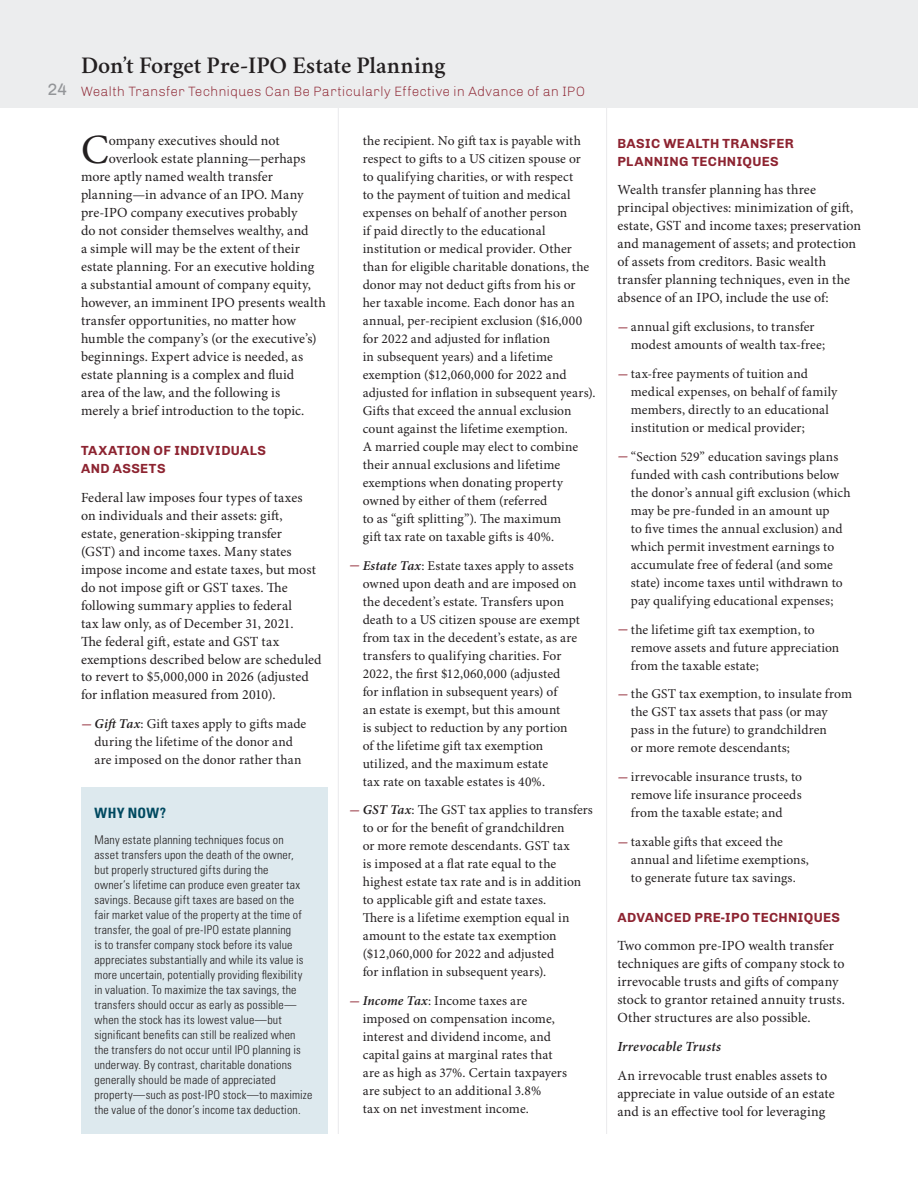
<style>
.page{position:relative;width:918px;height:1188px;background:#fff}
.page>*{position:absolute;margin:0;border:0;box-sizing:border-box;transform-origin:0 0}
.First_Paragraph_-_In{font:41.7px "Minion Pro";color:#231f20}
.page_title{font:600 24px "Crimson";color:#231f20}
.t1{font:16.5px "Chivo";color:#939598}
.sidebar_header{font:700 condensed 14.25px "Univers LT Std";letter-spacing:.025em;color:#004960}
.body_text{font:13.95px/18px "Minion Pro";letter-spacing:.01em;color:#231f20}
.First_Paragraph_-_In-2{font:13.95px "Minion Pro";letter-spacing:.005em;color:#231f20}
.body_text-2{font:italic 600 13.95px "Minion Pro";letter-spacing:.01em;color:#231f20}
.t2{font:13.5px/18px "Minion Pro";letter-spacing:.01em;color:#231f20}
.subhead{font:700 13.5px/18px "Chivo";letter-spacing:.025em;color:#8d2431}
.page_title-2{font:300 13.5px "Chivo";letter-spacing:.015em;color:#8d2431}
.sidebar_body_text{font:300 condensed 12px/15px "Univers LT Std";letter-spacing:.015em;color:#231f20}
.s1{font-family:"Univers LT Std";font-weight:300;font-style:italic;font-stretch:condensed;font-size:18px;color:#8d2431}
.s2{font-weight:600;font-style:italic}
</style>
<div class="page">
<hr style="left:338px;top:108px;width:1px;height:1026px;background:#ececee">
<hr style="left:606px;top:108px;width:1px;height:1026px;background:#ececee">
<div style="left:0;top:0;width:918px;height:108px;background:#ecedee"></div>
<div style="left:81px;top:787px;width:247px;height:347px;background:#dde9ee"></div>
<p class="t1" style="left:48px;top:79px;width:21px">24</p>
<p class="page_title" style="left:81px;top:48px;width:366px">Don’t Forget Pre-IPO Estate Planning</p>
<p class="page_title-2" style="left:81px;top:83px;width:506px">Wealth Transfer Techniques Can Be Particularly Effective in Advance of an IPO</p>
<p class="First_Paragraph_-_In" style="left:81px;top:125px;width:29px">C</p>
<p class="First_Paragraph_-_In-2" style="left:109px;top:132px;width:173px">ompany executives should not</p>
<p class="First_Paragraph_-_In-2" style="left:109px;top:150px;width:198px">overlook estate planning—perhaps</p>
<p class="First_Paragraph_-_In-2" style="left:81px;top:168px;width:193px">more aptly named wealth transfer</p>
<p class="First_Paragraph_-_In-2" style="left:81px;top:186px;width:224px">planning—in advance of an IPO. Many</p>
<p class="First_Paragraph_-_In-2" style="left:81px;top:204px;width:218px">pre-IPO company executives probably</p>
<p class="First_Paragraph_-_In-2" style="left:81px;top:222px;width:229px">do not consider themselves wealthy, and</p>
<p class="First_Paragraph_-_In-2" style="left:81px;top:240px;width:220px">a simple will may be the extent of their</p>
<p class="First_Paragraph_-_In-2" style="left:81px;top:258px;width:235px">estate planning. For an executive holding</p>
<p class="First_Paragraph_-_In-2" style="left:81px;top:276px;width:232px">a substantial amount of company equity,</p>
<p class="First_Paragraph_-_In-2" style="left:81px;top:294px;width:246px">however, an imminent IPO presents wealth</p>
<p class="First_Paragraph_-_In-2" style="left:81px;top:312px;width:217px">transfer opportunities, no matter how</p>
<p class="First_Paragraph_-_In-2" style="left:81px;top:330px;width:237px">humble the company’s (or the executive’s)</p>
<p class="First_Paragraph_-_In-2" style="left:81px;top:348px;width:224px">beginnings. Expert advice is needed, as</p>
<p class="First_Paragraph_-_In-2" style="left:81px;top:366px;width:215px">estate planning is a complex and fluid</p>
<p class="First_Paragraph_-_In-2" style="left:81px;top:384px;width:201px">area of the law, and the following is</p>
<p class="First_Paragraph_-_In-2" style="left:81px;top:402px;width:225px">merely a brief introduction to the topic.</p>
<p class="subhead" style="left:81px;top:441px;width:187px">TAXATION OF INDIVIDUALS<br>AND ASSETS</p>
<p class="body_text" style="left:81px;top:489px;width:242px">Federal law imposes four types of taxes<br>on individuals and their assets: gift, estate, generation-skipping transfer<br>(GST) and income taxes. Many states impose income and estate taxes, but most do not impose gift or GST taxes. The following summary applies to federal<br>tax law only, as of December 31, 2021.<br>The federal gift, estate and GST tax exemptions described below are scheduled to revert to $5,000,000 in 2026 (adjusted for inflation measured from 2010).</p>
<p class="t2" style="left:94px;top:716px;width:213px;text-indent:-14px"><span class="s1">–</span> <span class="s2">Gift Tax</span>: Gift taxes apply to gifts made during the lifetime of the donor and are imposed on the donor rather than</p>
<p class="sidebar_header" style="left:94px;top:804px;width:73px">WHY NOW?</p>
<p class="sidebar_body_text" style="left:94px;top:832px;width:219px">Many estate planning techniques focus on<br>asset transfers upon the death of the owner,<br>but properly structured gifts during the<br>owner’s lifetime can produce even greater tax savings. Because gift taxes are based on the<br>fair market value of the property at the time of transfer, the goal of pre-IPO estate planning<br>is to transfer company stock before its value appreciates substantially and while its value is more uncertain, potentially providing flexibility in valuation. To maximize the tax savings, the transfers should occur as early as possible— when the stock has its lowest value—but significant benefits can still be realized when the transfers do not occur until IPO planning is underway. By contrast, charitable donations generally should be made of appreciated property—such as post-IPO stock—to maximize the value of the donor’s income tax deduction.</p>
<p class="t2" style="left:363px;top:132px;width:234px">the recipient. No gift tax is payable with respect to gifts to a US citizen spouse or<br>to qualifying charities, or with respect<br>to the payment of tuition and medical expenses on behalf of another person<br>if paid directly to the educational institution or medical provider. Other than for eligible charitable donations, the donor may not deduct gifts from his or her taxable income. Each donor has an annual, per-recipient exclusion ($16,000 for 2022 and adjusted for inflation<br>in subsequent years) and a lifetime exemption ($12,060,000 for 2022 and adjusted for inflation in subsequent years).<br>Gifts that exceed the annual exclusion count against the lifetime exemption.<br>A married couple may elect to combine their annual exclusions and lifetime exemptions when donating property owned by either of them (referred<br>to as “gift splitting”). The maximum<br>gift tax rate on taxable gifts is 40%.</p>
<p class="t2" style="left:363px;top:557px;width:219px;text-indent:-14px"><span class="s1">–</span> <span class="s2">Estate Tax</span>: Estate taxes apply to assets owned upon death and are imposed on the decedent’s estate. Transfers upon death to a US citizen spouse are exempt from tax in the decedent’s estate, as are transfers to qualifying charities. For 2022, the first $12,060,000 (adjusted<br>for inflation in subsequent years) of<br>an estate is exempt, but this amount<br>is subject to reduction by any portion of the lifetime gift tax exemption utilized, and the maximum estate<br>tax rate on taxable estates is 40%.</p>
<p class="t2" style="left:363px;top:802px;width:232px;text-indent:-14px"><span class="s1">–</span> <span class="s2">GST Tax</span>: The GST tax applies to transfers to or for the benefit of grandchildren<br>or more remote descendants. GST tax<br>is imposed at a flat rate equal to the highest estate tax rate and is in addition to applicable gift and estate taxes.<br>There is a lifetime exemption equal in amount to the estate tax exemption ($12,060,000 for 2022 and adjusted<br>for inflation in subsequent years).</p>
<p class="t2" style="left:363px;top:992px;width:206px;text-indent:-14px"><span class="s1">–</span> <span class="s2">Income Tax</span>: Income taxes are imposed on compensation income, interest and dividend income, and capital gains at marginal rates that are as high as 37%. Certain taxpayers are subject to an additional 3.8%<br>tax on net investment income.</p>
<p class="subhead" style="left:617px;top:134px;width:178px">BASIC WEALTH TRANSFER<br>PLANNING TECHNIQUES</p>
<p class="body_text" style="left:617px;top:182px;width:245px">Wealth transfer planning has three principal objectives: minimization of gift, estate, GST and income taxes; preservation and management of assets; and protection of assets from creditors. Basic wealth transfer planning techniques, even in the absence of an IPO, include the use of:</p>
<p class="t2" style="left:631px;top:319px;width:196px;text-indent:-14px"><span class="s1">–</span> annual gift exclusions, to transfer modest amounts of wealth tax-free;</p>
<p class="t2" style="left:631px;top:365px;width:208px;text-indent:-14px"><span class="s1">–</span> tax-free payments of tuition and medical expenses, on behalf of family members, directly to an educational institution or medical provider;</p>
<p class="t2" style="left:631px;top:448px;width:221px;text-indent:-14px"><span class="s1">–</span> “Section 529” education savings plans funded with cash contributions below the donor’s annual gift exclusion (which may be pre-funded in an amount up<br>to five times the annual exclusion) and which permit investment earnings to accumulate free of federal (and some state) income taxes until withdrawn to pay qualifying educational expenses;</p>
<p class="t2" style="left:631px;top:621px;width:210px;text-indent:-14px"><span class="s1">–</span> the lifetime gift tax exemption, to remove assets and future appreciation from the taxable estate;</p>
<p class="t2" style="left:631px;top:686px;width:223px;text-indent:-14px"><span class="s1">–</span> the GST tax exemption, to insulate from the GST tax assets that pass (or may pass in the future) to grandchildren<br>or more remote descendants;</p>
<p class="t2" style="left:631px;top:769px;width:173px;text-align:justify;text-indent:-14px"><span class="s1">–</span> irrevocable insurance trusts, to remove life insurance proceeds from the taxable estate; and</p>
<p class="t2" style="left:631px;top:833px;width:180px;text-indent:-14px"><span class="s1">–</span> taxable gifts that exceed the annual and lifetime exemptions, to generate future tax savings.</p>
<p class="subhead" style="left:617px;top:908px;width:224px">ADVANCED PRE-IPO TECHNIQUES</p>
<p class="body_text" style="left:617px;top:938px;width:229px">Two common pre-IPO wealth transfer techniques are gifts of company stock to irrevocable trusts and gifts of company stock to grantor retained annuity trusts.<br>Other structures are also possible.</p>
<p class="body_text-2" style="left:617px;top:1038px;width:105px">Irrevocable Trusts</p>
<p class="body_text" style="left:617px;top:1067px;width:219px">An irrevocable trust enables assets to appreciate in value outside of an estate and is an effective tool for leveraging</p>
</div>
